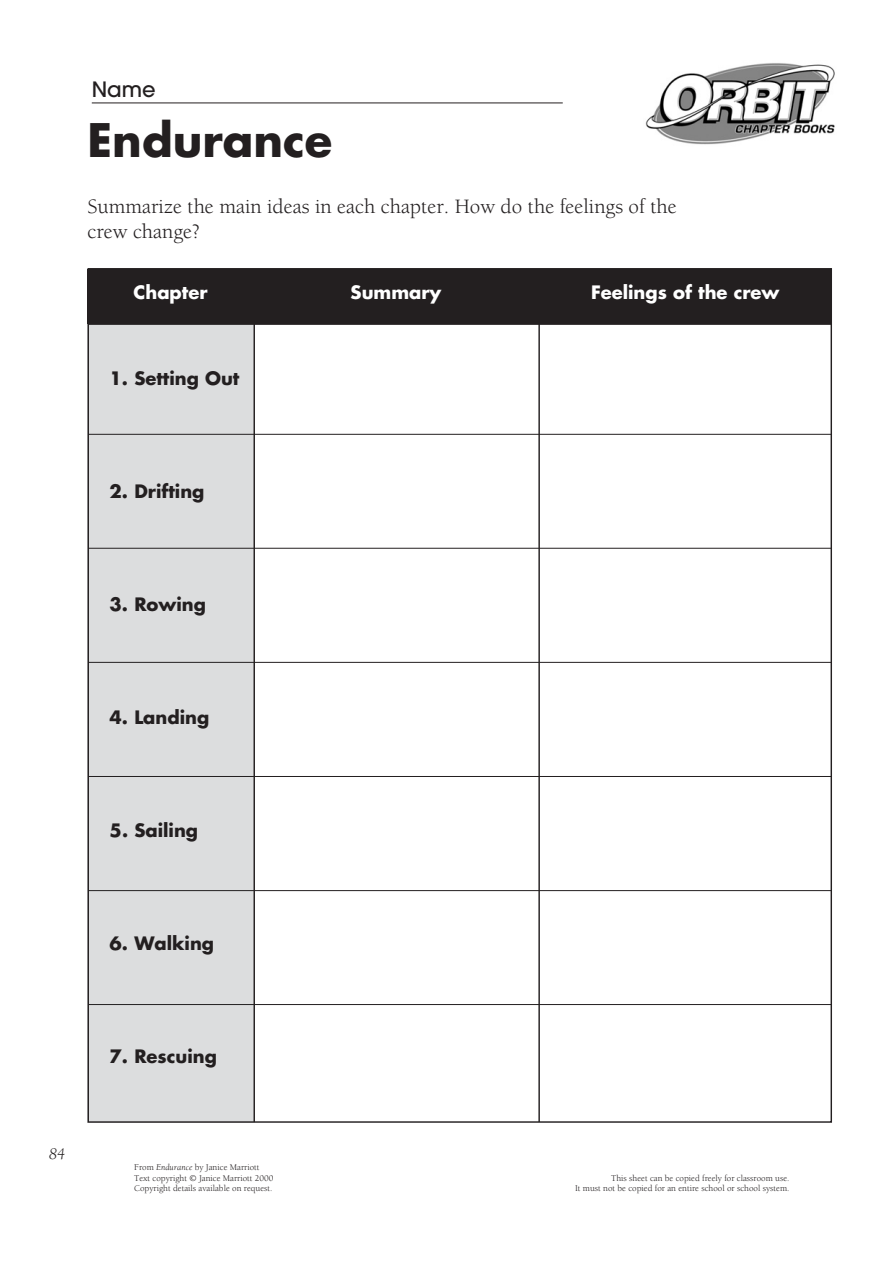
<style>
.page{position:relative;width:893px;height:1263px;background:#fff}
.page>*{position:absolute;margin:0;border:0;box-sizing:border-box;transform-origin:0 0}
.t1{font:700 45px "Futura NZ";color:#231f20}
.t2{font:21px/25.2px "Berkeley NZ";color:#231f20}
.t3{font:500 21px "Avant Garde";color:#231f20}
.t4{font:700 18px "Futura NZ";color:#231f20}
.t5{font:700 18px "Futura NZ";color:#fff}
.t6{font:italic 16.5px "Berkeley NZ";color:#231f20}
.t7{font:9px/10.8px "Berkeley NZ";color:#231f20;text-align:right}
.s1{font-style:italic}
</style>
<div class="page">
<hr style="left:92px;top:103px;width:470px;height:1px;background:#231f20">
<img style="left:645px;top:63px;width:190px;height:82px">
<div style="left:87px;top:294px;width:168px;height:829px;background:#dcddde"></div>
<div style="left:87px;top:269px;width:745px;height:55px;background:#231f20"></div>
<hr style="left:89px;top:548px;width:741px;height:1px;background:#231f20">
<hr style="left:89px;top:662px;width:741px;height:1px;background:#231f20">
<hr style="left:89px;top:776px;width:741px;height:1px;background:#231f20">
<hr style="left:89px;top:890px;width:741px;height:1px;background:#231f20">
<hr style="left:89px;top:1004px;width:741px;height:1px;background:#231f20">
<hr style="left:89px;top:323px;width:741px;height:2px;background:#231f20">
<hr style="left:89px;top:434px;width:741px;height:1px;background:#231f20">
<hr style="left:253px;top:269px;width:2px;height:852px;background:#231f20">
<hr style="left:538px;top:269px;width:2px;height:852px;background:#231f20">
<h2 class="t3" style="left:92px;top:76px;width:65px">Name</h2>
<h1 class="t1" style="left:87px;top:109px;width:246px">Endurance</h1>
<h2 class="t2" style="left:87px;top:194px;width:591px">Summarize the main ideas in each chapter. How do the feelings of the crew change?</h2>
<h3 class="t5" style="left:134px;top:280px;width:75px">Chapter</h3>
<h3 class="t5" style="left:350px;top:280px;width:92px">Summary</h3>
<h3 class="t5" style="left:591px;top:280px;width:190px">Feelings of the crew</h3>
<h3 class="t4" style="left:110px;top:366px;width:131px">1. Setting Out</h3>
<h3 class="t4" style="left:110px;top:479px;width:96px">2. Drifting</h3>
<h3 class="t4" style="left:110px;top:592px;width:98px">3. Rowing</h3>
<h3 class="t4" style="left:110px;top:705px;width:101px">4. Landing</h3>
<h3 class="t4" style="left:110px;top:818px;width:90px">5. Sailing</h3>
<h3 class="t4" style="left:110px;top:931px;width:106px">6. Walking</h3>
<h3 class="t6" style="left:49px;top:1146px;width:17px">84</h3>
<h3 class="t4" style="left:110px;top:1044px;width:109px">7. Rescuing</h3>
<p class="t7" style="left:134px;top:1162px;width:141px;text-align:left">From <span class="s1">Endurance</span> by Janice Marriott<br>Text copyright © Janice Marriott 2000<br>Copyright details available on request.</p>
<p class="t7" style="left:575px;top:1173px;width:216px">This sheet can be copied freely for classroom use.<br>It must not be copied for an entire school or school system.</p>
</div>
